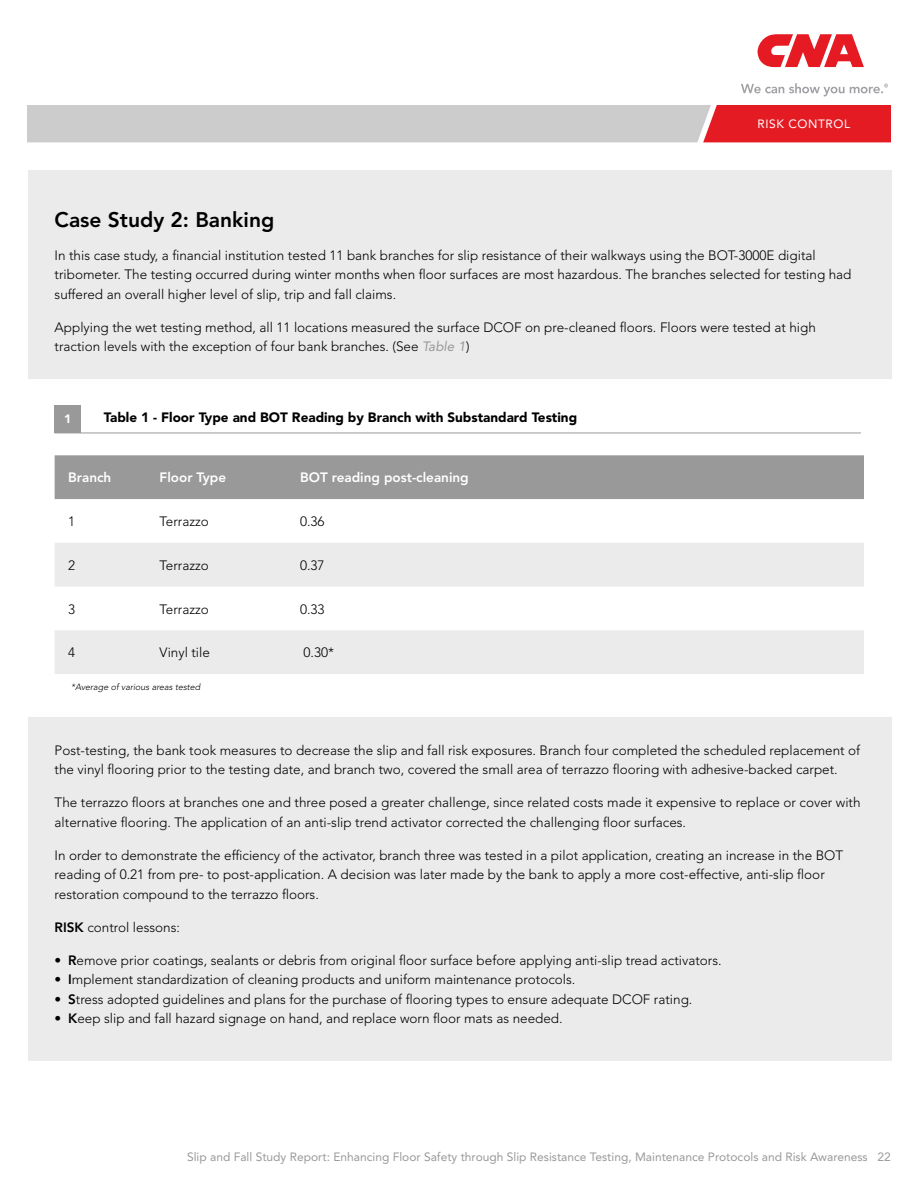
<style>
.page{position:relative;width:918px;height:1188px;background:#fff}
.page>*{position:absolute;margin:0;border:0;box-sizing:border-box;transform-origin:0 0}
.InText_Sub_for_real{font:800 21px "Avenir LT Std";color:#000}
.body_for_real{font:300 13.5px/19.5px "Avenir LT Std";color:#000}
.body_for_real-2{font:900 13.5px "Avenir LT Std";color:#000}
.Table_Header_for_rea{font:800 13.5px "Avenir LT Std";color:#fff}
.t1{font:12px "Avenir LT Std";color:#999}
.t2{font:12px "Avenir LT Std";letter-spacing:.05em;color:#fff}
.body_for_real-3{font:900 12px "Avenir LT Std";color:#fff}
.body_for_real-4{font:italic 300 9px "Avenir LT Std";color:#000}
.s1{font-weight:400;font-style:italic;color:#999}
.s2{font-weight:800}
</style>
<div class="page">
<svg style="left:27px;top:105px;width:864px;height:37px;background:#d1a7a9"></svg>
<svg style="left:757px;top:34px;width:107px;height:33px"></svg>
<svg style="left:741px;top:83px;width:147px;height:13px"></svg>
<hr style="left:55px;top:433px;width:806px;height:1px;background:#999">
<div style="left:55px;top:406px;width:26px;height:27px;background:#999"></div>
<div style="left:55px;top:455px;width:809px;height:44px;background:#999"></div>
<svg style="left:55px;top:543px;width:809px;height:131px;fill:#ebebeb"></svg>
<div style="left:28px;top:170px;width:864px;height:209px;background:#ebebeb"></div>
<div style="left:28px;top:717px;width:864px;height:344px;background:#ebebeb"></div>
<p class="t2" style="left:757px;top:117px;width:94px">RISK CONTROL</p>
<p class="InText_Sub_for_real" style="left:55px;top:207px;width:221px">Case Study 2: Banking</p>
<p class="body_for_real" style="left:55px;top:246px;width:798px">In this case study, a financial institution tested 11 bank branches for slip resistance of their walkways using the BOT-3000E digital tribometer. The testing occurred during winter months when floor surfaces are most hazardous. The branches selected for testing had suffered an overall higher level of slip, trip and fall claims.</p>
<p class="body_for_real" style="left:55px;top:318px;width:763px">Applying the wet testing method, all 11 locations measured the surface DCOF on pre-cleaned floors. Floors were tested at high traction levels with the exception of four bank branches. (See <span class="s1">Table 1</span>)</p>
<p class="body_for_real-3" style="left:64px;top:411px;width:9px">1</p>
<p class="body_for_real-2" style="left:104px;top:410px;width:475px">Table 1 - Floor Type and BOT Reading by Branch with Substandard Testing</p>
<p class="Table_Header_for_rea" style="left:68px;top:470px;width:45px">Branch</p>
<p class="Table_Header_for_rea" style="left:160px;top:470px;width:68px">Floor Type</p>
<p class="Table_Header_for_rea" style="left:300px;top:470px;width:170px">BOT reading post-cleaning</p>
<p class="body_for_real" style="left:68px;top:512px;width:9px">1</p>
<p class="body_for_real" style="left:160px;top:512px;width:51px">Terrazzo</p>
<p class="body_for_real" style="left:300px;top:512px;width:26px">0.36</p>
<p class="body_for_real" style="left:68px;top:555px;width:9px">2</p>
<p class="body_for_real" style="left:160px;top:555px;width:51px">Terrazzo</p>
<p class="body_for_real" style="left:300px;top:555px;width:26px">0.37</p>
<p class="body_for_real" style="left:68px;top:599px;width:9px">3</p>
<p class="body_for_real" style="left:160px;top:599px;width:51px">Terrazzo</p>
<p class="body_for_real" style="left:300px;top:599px;width:26px">0.33</p>
<p class="body_for_real" style="left:68px;top:643px;width:9px">4</p>
<p class="body_for_real" style="left:160px;top:643px;width:52px">Vinyl tile</p>
<p class="body_for_real" style="left:304px;top:643px;width:32px">0.30*</p>
<p class="body_for_real-4" style="left:71px;top:682px;width:131px">*Average of various areas tested</p>
<p class="body_for_real" style="left:55px;top:740px;width:807px">Post-testing, the bank took measures to decrease the slip and fall risk exposures. Branch four completed the scheduled replacement of the vinyl flooring prior to the testing date, and branch two, covered the small area of terrazzo flooring with adhesive-backed carpet.</p>
<p class="body_for_real" style="left:55px;top:793px;width:807px">The terrazzo floors at branches one and three posed a greater challenge, since related costs made it expensive to replace or cover with alternative flooring. The application of an anti-slip trend activator corrected the challenging floor surfaces.</p>
<p class="body_for_real" style="left:55px;top:845px;width:790px">In order to demonstrate the efficiency of the activator, branch three was tested in a pilot application, creating an increase in the BOT reading of 0.21 from pre- to post-application. A decision was later made by the bank to apply a more cost-effective, anti-slip floor restoration compound to the terrazzo floors.</p>
<p class="body_for_real" style="left:55px;top:917px;width:127px"><span class="s2">RISK</span> control lessons:</p>
<p class="body_for_real" style="left:55px;top:950px;width:669px"><span class="s2">• R</span>emove prior coatings, sealants or debris from original floor surface before applying anti-slip tread activators.</p>
<p class="body_for_real" style="left:55px;top:970px;width:522px"><span class="s2">• I</span>mplement standardization of cleaning products and uniform maintenance protocols.</p>
<p class="body_for_real" style="left:55px;top:989px;width:639px"><span class="s2">• S</span>tress adopted guidelines and plans for the purchase of flooring types to ensure adequate DCOF rating.</p>
<p class="body_for_real" style="left:55px;top:1009px;width:510px"><span class="s2">• K</span>eep slip and fall hazard signage on hand, and replace worn floor mats as needed.</p>
<p class="t1" style="left:187px;top:1150px;width:705px">Slip and Fall Study Report: Enhancing Floor Safety through Slip Resistance Testing, Maintenance Protocols and Risk Awareness 22</p>
</div>
